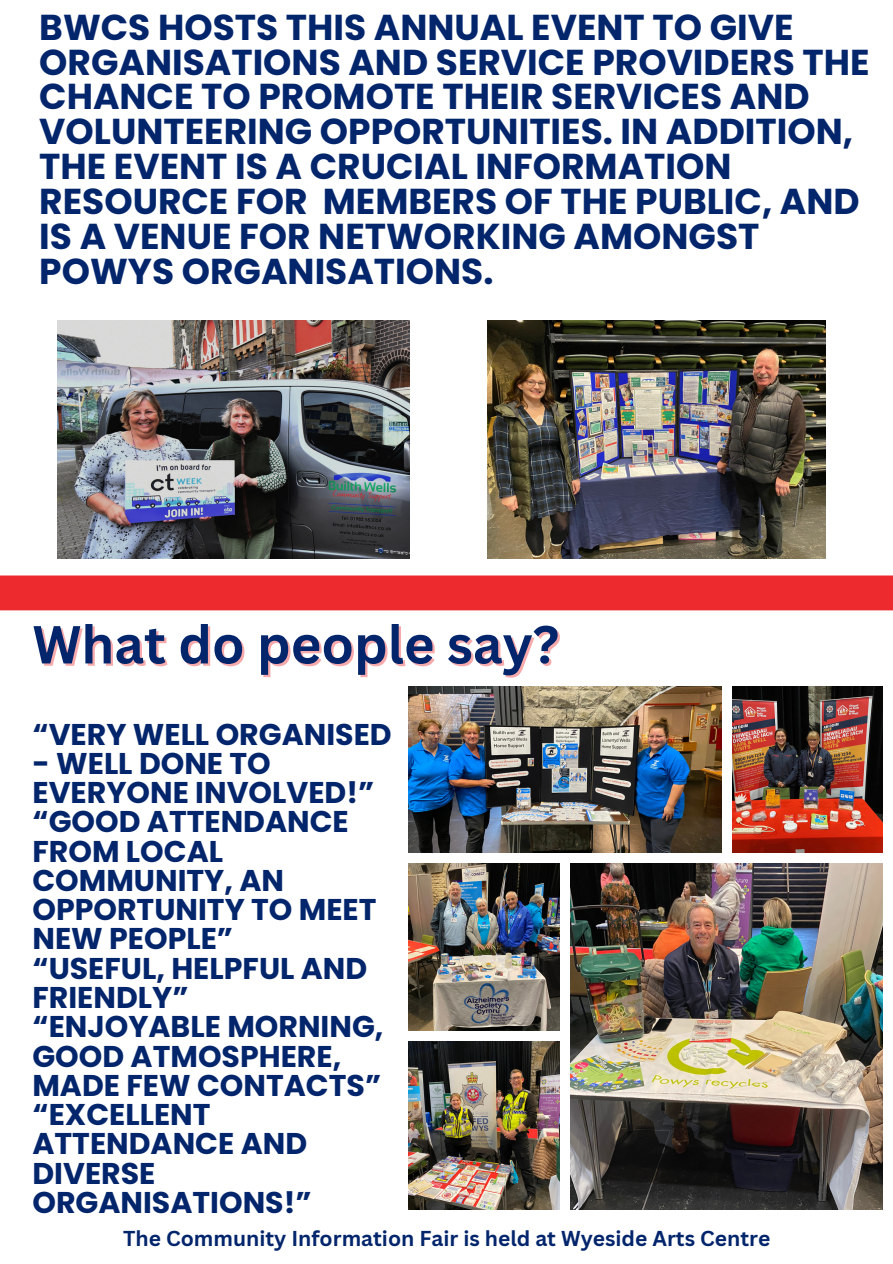
<style>
.page{position:relative;width:893px;height:1264px;background:#fff}
.page>*{position:absolute;margin:0;border:0;box-sizing:border-box;transform-origin:0 0}
.t1{font:700 52.2px "Canva Sans";color:#03256c}
.t2{font:700 36px/34.8px "Poppins";color:#03256c}
.t3{font:700 30px/29.2px "Poppins";color:#03256c}
.t4{font:700 21px "Canva Sans";color:#03256c}
</style>
<div class="page">
<img style="left:408px;top:686px;width:313px;height:166px">
<img style="left:732px;top:686px;width:150px;height:166px">
<img style="left:408px;top:864px;width:151px;height:166px">
<img style="left:408px;top:1041px;width:151px;height:168px">
<img style="left:570px;top:864px;width:312px;height:345px">
<div style="left:0;top:575px;width:892px;height:35px;background:#ed2b2f"></div>
<img style="left:487px;top:321px;width:338px;height:237px">
<img style="left:58px;top:321px;width:351px;height:237px">
<p class="t2" style="left:39px;top:10px;width:831px">BWCS HOSTS THIS ANNUAL EVENT TO GIVE ORGANISATIONS AND SERVICE PROVIDERS THE CHANCE TO PROMOTE THEIR SERVICES AND VOLUNTEERING OPPORTUNITIES. IN ADDITION, THE EVENT IS A CRUCIAL INFORMATION RESOURCE FOR MEMBERS OF THE PUBLIC, AND IS A VENUE FOR NETWORKING AMONGST POWYS ORGANISATIONS.</p>
<p class="t1" style="left:32px;top:607px;width:528px">What do people say?</p>
<p class="t3" style="left:32px;top:719px;width:361px">“VERY WELL ORGANISED</p>
<p class="t3" style="left:32px;top:748px;width:343px">- WELL DONE TO<br>EVERYONE INVOLVED!”</p>
<p class="t3" style="left:32px;top:807px;width:345px">“GOOD ATTENDANCE<br>FROM LOCAL<br>COMMUNITY, AN<br>OPPORTUNITY TO MEET<br>NEW PEOPLE”</p>
<p class="t3" style="left:32px;top:953px;width:336px">“USEFUL, HELPFUL AND<br>FRIENDLY”</p>
<p class="t3" style="left:32px;top:1012px;width:352px">“ENJOYABLE MORNING,<br>GOOD ATMOSPHERE,<br>MADE FEW CONTACTS”</p>
<p class="t3" style="left:32px;top:1099px;width:281px">“EXCELLENT<br>ATTENDANCE AND<br>DIVERSE<br>ORGANISATIONS!”</p>
<p class="t4" style="left:123px;top:1223px;width:648px">The Community Information Fair is held at Wyeside Arts Centre</p>
</div>
